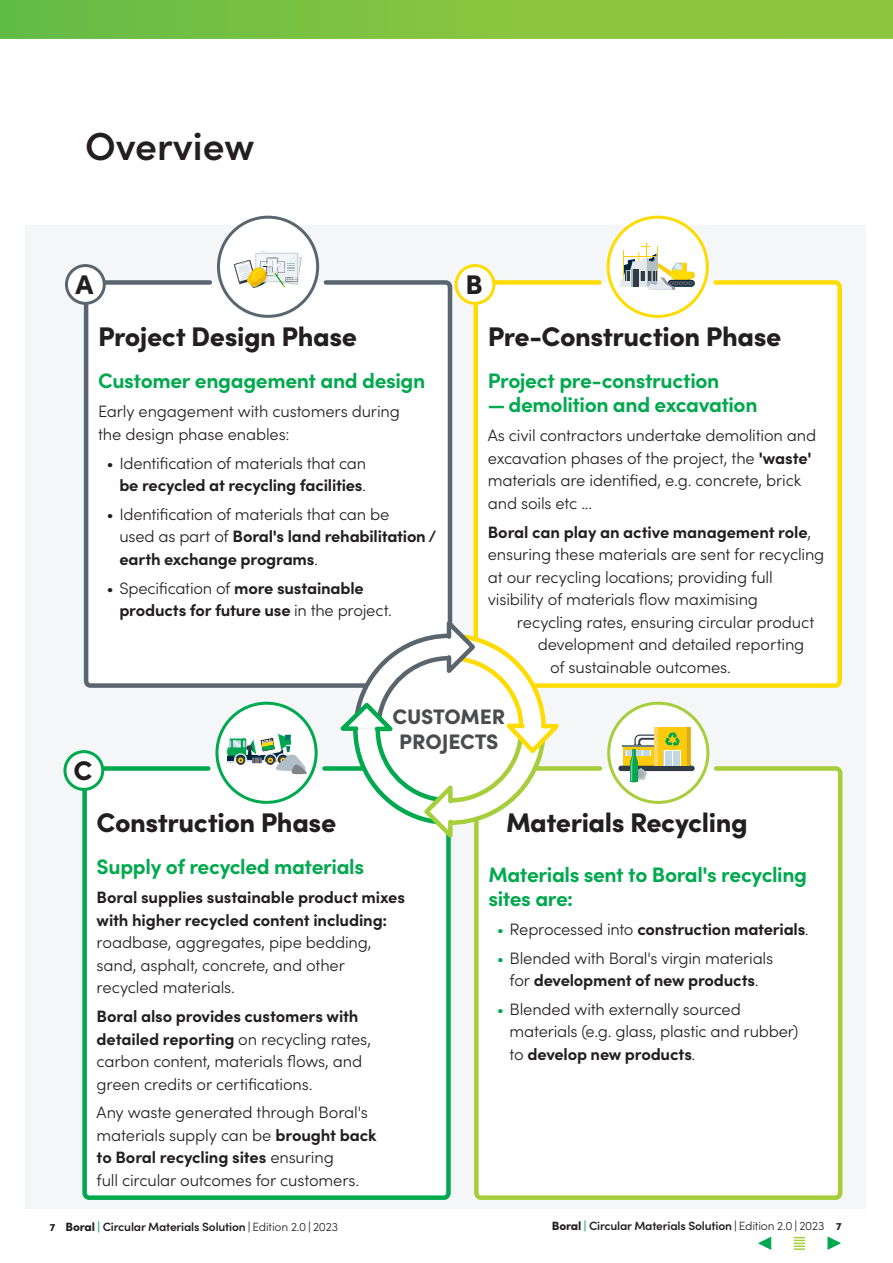
<style>
.page{position:relative;width:893px;height:1263px;background:#fff}
.page>*{position:absolute;margin:0;border:0;box-sizing:border-box;transform-origin:0 0}
.Heading_2{font:600 39px "Sofia Pro";color:#231f20}
.Footnote{font:900 27px "Sofia Pro";letter-spacing:-.015em;color:#231f20}
.Sub-heading_1{font:700 21px/24px "Sofia Pro";letter-spacing:-.02em;color:#00a94e}
.t1{font:900 21px/25.2px "Sofia Pro";letter-spacing:-.005em;color:#4b4c4d;text-align:center}
.Main_Introduction{font:300 16.5px/22.5px "Sofia Pro";letter-spacing:-.01em;color:#231f20}
.Bullets{font:300 16.5px/22.5px "Sofia Pro";letter-spacing:-.015em;color:#231f20;text-align:center}
.Bullets-2{font:700 16.5px/22.5px "Sofia Pro";letter-spacing:-.015em;color:#231f20}
.Main_Introduction-2{font:700 16.5px "Sofia Pro";letter-spacing:-.005em;color:#231f20}
.Heading_1{font:600 12px "Sofia Pro";letter-spacing:-.015em;color:#231f20}
.s1{font-weight:700}
.s2{font-weight:300}
.s3{font-weight:300;color:#00a94e}
.s4{color:#00a94e}
.s5{font-weight:900;font-size:10.5px}
.s6{font-weight:900}
.s7{font-weight:900;color:#00a94e}
.s8{font-weight:400}
</style>
<div class="page">
<div style="left:26px;top:225px;width:840px;height:983px;background:#f4f6f7"></div>
<div style="left:84px;top:280px;width:368px;height:408px;background:#fff;border:4px solid #5a666f;border-radius:5px"></div>
<div style="left:66px;top:266px;width:38px;height:37px;background:#fff;border-radius:50%"></div>
<div style="left:65px;top:264px;width:41px;height:41px;border:3px solid #5a666f;border-radius:50%"></div>
<div style="left:474px;top:280px;width:368px;height:408px;background:#fff;border:4px solid #ffdc01;border-radius:5px"></div>
<div style="left:456px;top:266px;width:38px;height:37px;background:#fff;border-radius:50%"></div>
<div style="left:455px;top:264px;width:40px;height:41px;border:3px solid #ffdc01;border-radius:50%"></div>
<div style="left:82px;top:766px;width:369px;height:434px;background:#fff;border:4px solid #00a94e;border-radius:5px"></div>
<div style="left:65px;top:752px;width:38px;height:37px;background:#fff;border-radius:50%"></div>
<div style="left:63px;top:750px;width:41px;height:41px;border:3px solid #00a94e;border-radius:50%"></div>
<div style="left:474px;top:766px;width:368px;height:434px;background:#fff;border:4px solid #a6ce3b;border-radius:5px"></div>
<div style="left:218px;top:217px;width:100px;height:99px;background:#fff;border-radius:50%"></div>
<div style="left:217px;top:216px;width:102px;height:102px;border:3px solid #5a666f;border-radius:50%"></div>
<svg style="left:234px;top:251px;width:68px;height:37px"></svg>
<div style="left:608px;top:217px;width:99px;height:99px;background:#fff;border-radius:50%"></div>
<div style="left:607px;top:216px;width:102px;height:102px;border:3px solid #ffdc01;border-radius:50%"></div>
<hr style="left:646px;top:244px;width:1px;height:36px;background:#feca0a">
<svg style="left:619px;top:246px;width:76px;height:44px"></svg>
<div style="left:217px;top:703px;width:99px;height:99px;background:#fff;border-radius:50%"></div>
<div style="left:215px;top:702px;width:103px;height:102px;border:3px solid #00a94e;border-radius:50%"></div>
<svg style="left:227px;top:733px;width:80px;height:41px"></svg>
<div style="left:609px;top:703px;width:99px;height:99px;background:#fff;border-radius:50%"></div>
<div style="left:607px;top:702px;width:102px;height:102px;border:3px solid #a6ce3b;border-radius:50%"></div>
<div style="left:623px;top:745px;width:31px;height:21px;background:#feca0a"></div>
<hr style="left:622px;top:745px;width:33px;height:2px;background:#677e85">
<div style="left:618px;top:766px;width:77px;height:5px;background:#303d47;border-radius:3px"></div>
<div style="left:654px;top:727px;width:36px;height:39px;background:#feca0a"></div>
<hr style="left:654px;top:727px;width:4px;height:39px;background:#fed767">
<svg style="left:687px;top:727px;width:4px;height:39px"></svg>
<svg style="left:664px;top:732px;width:17px;height:34px"></svg>
<svg style="left:624px;top:734px;width:32px;height:48px"></svg>
<div style="left:0;top:0;width:893px;height:39px;background:linear-gradient(to right,#69bd45,#95c93c)"></div>
<svg style="left:758px;top:1236px;width:14px;height:14px"></svg>
<svg style="left:827px;top:1236px;width:14px;height:14px"></svg>
<svg style="left:794px;top:1237px;width:10px;height:13px"></svg>
<svg style="left:446px;top:846px;width:102px;height:363px"></svg>
<svg style="left:332px;top:612px;width:235px;height:234px"></svg>
<p class="Heading_2" style="left:85px;top:117px;width:171px">Overview</p>
<p class="Footnote" style="left:76px;top:263px;width:19px">A</p>
<p class="Footnote" style="left:98px;top:316px;width:261px">Project Design Phase</p>
<p class="Sub-heading_1" style="left:98px;top:367px;width:329px">Customer engagement and design</p>
<p class="Main_Introduction" style="left:98px;top:399px;width:303px">Early engagement with customers during the design phase enables:</p>
<p class="Main_Introduction" style="left:107px;top:451px;width:261px;text-align:right">• Identification of materials that can <span class="s1">be recycled at recycling facilities</span>.</p>
<p class="Main_Introduction" style="left:119px;top:502px;width:319px;text-indent:-13px">• Identification of materials that can be<br>used as part of <span class="s1">Boral's land rehabilitation / earth exchange programs</span>.</p>
<p class="Bullets-2" style="left:119px;top:575px;width:274px;text-indent:-13px"><span class="s2">• Specification of</span> more sustainable products for future use <span class="s2">in the project.</span></p>
<p class="Footnote" style="left:465px;top:263px;width:19px">B</p>
<p class="Footnote" style="left:488px;top:316px;width:295px">Pre-Construction Phase</p>
<p class="Sub-heading_1" style="left:488px;top:367px;width:233px">Project pre-construction</p>
<p class="Sub-heading_1" style="left:488px;top:391px;width:271px">— demolition and excavation</p>
<p class="Main_Introduction" style="left:488px;top:423px;width:330px">As civil contractors undertake demolition and excavation phases of the project, the <span class="s1">'waste' </span>materials are identified, e.g. concrete, brick and soils etc ...</p>
<p class="Main_Introduction-2" style="left:488px;top:519px;width:325px">Boral can play an active management role<span class="s2">,</span></p>
<p class="Main_Introduction" style="left:488px;top:542px;width:338px">ensuring these materials are sent for recycling</p>
<p class="Main_Introduction" style="left:488px;top:565px;width:286px">at our recycling locations; providing full</p>
<p class="Main_Introduction" style="left:488px;top:587px;width:272px">visibility of materials flow maximising</p>
<p class="Main_Introduction" style="left:517px;top:610px;width:299px">recycling rates, ensuring circular product</p>
<p class="Main_Introduction" style="left:538px;top:632px;width:268px">development and detailed reporting</p>
<p class="Main_Introduction" style="left:550px;top:655px;width:182px">of sustainable outcomes.</p>
<p class="Footnote" style="left:73px;top:749px;width:20px">C</p>
<p class="t1" style="left:392px;top:702px;width:114px">CUSTOMER<br>PROJECTS</p>
<p class="Footnote" style="left:97px;top:801px;width:241px">Construction Phase</p>
<p class="Sub-heading_1" style="left:97px;top:853px;width:269px">Supply of recycled materials</p>
<p class="Main_Introduction" style="left:97px;top:885px;width:310px"><span class="s1">Boral supplies sustainable product mixes with higher recycled content including: </span>roadbase, aggregates, pipe bedding, sand, asphalt, concrete, and other recycled materials.</p>
<p class="Main_Introduction" style="left:97px;top:1004px;width:276px"><span class="s1">Boral also provides customers with detailed reporting</span> on recycling rates, carbon content, materials flows, and green credits or certifications.</p>
<p class="Main_Introduction" style="left:97px;top:1100px;width:281px">Any waste generated through Boral's materials supply can be <span class="s1">brought back to Boral recycling sites</span> ensuring<br>full circular outcomes for customers.</p>
<p class="Footnote" style="left:506px;top:801px;width:243px">Materials Recycling</p>
<p class="Sub-heading_1" style="left:488px;top:861px;width:320px">Materials sent to Boral's recycling sites are:</p>
<p class="Bullets-2" style="left:497px;top:916px;width:313px"><span class="s3">•</span> <span class="s2">Reprocessed into</span> construction materials<span class="s2">.</span></p>
<p class="Bullets" style="left:497px;top:946px;width:278px"><span class="s4">•</span> Blended with Boral's virgin materials for <span class="s1">development of new products</span>.</p>
<p class="Bullets" style="left:510px;top:997px;width:290px;text-align:left;text-indent:-13px"><span class="s4">•</span> Blended with externally sourced materials (e.g. glass, plastic and rubber) to <span class="s1">develop new products</span>.</p>
<p class="Heading_1" style="left:50px;top:1218px;width:290px"><span class="s5">7</span> <span class="s6">Boral</span> <span class="s7">|</span> Circular Materials Solution <span class="s8">|</span> <span class="s2">Edition 2.0</span> <span class="s8">|</span> <span class="s2">2023</span></p>
<p class="Heading_1" style="left:552px;top:1216px;width:291px"><span class="s6">Boral</span> <span class="s7">|</span> Circular Materials Solution <span class="s8">|</span> <span class="s2">Edition 2.0</span> <span class="s8">|</span> <span class="s2">2023</span> <span class="s5">7</span></p>
</div>
